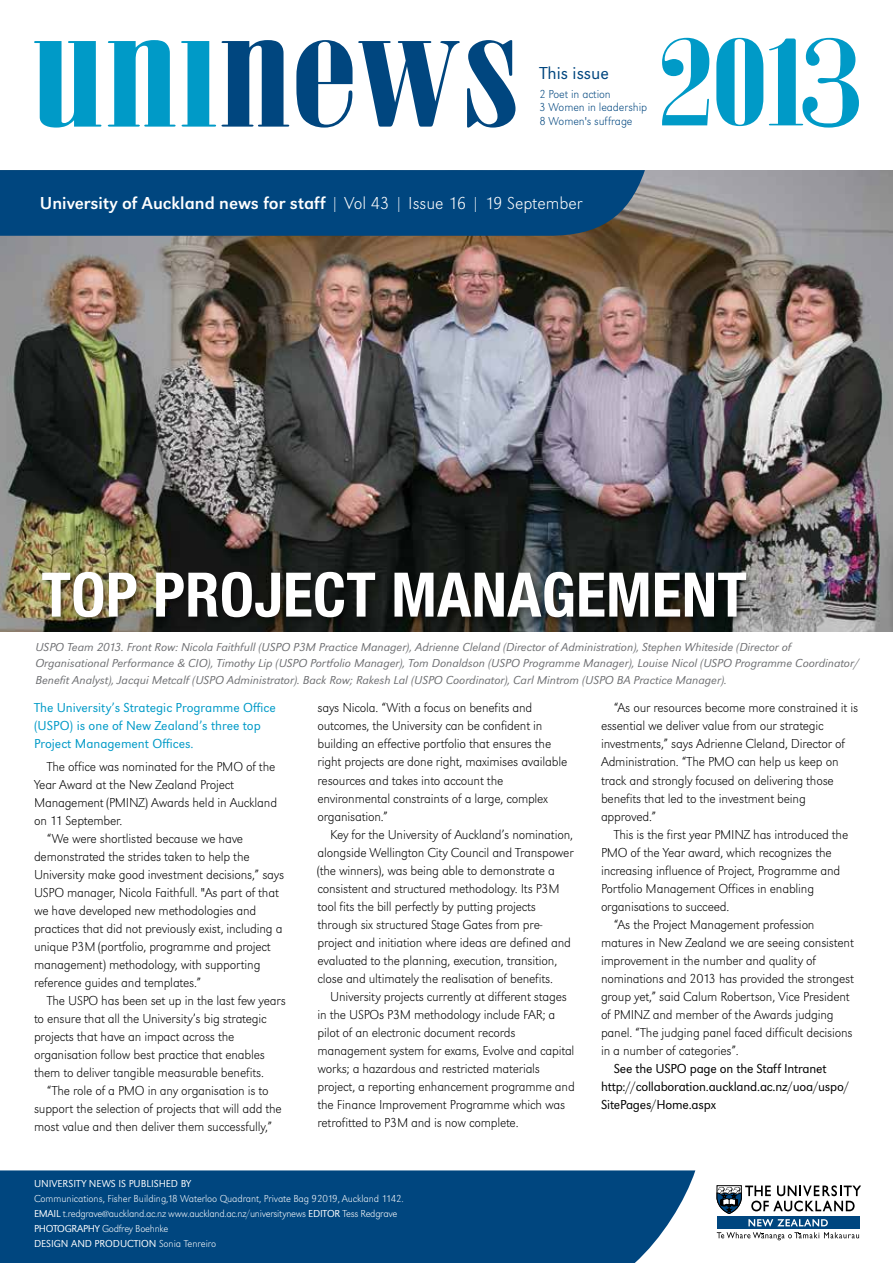
<style>
.page{position:relative;width:893px;height:1263px;background:#fff}
.page>*{position:absolute;margin:0;border:0;box-sizing:border-box;transform-origin:0 0}
.Heading_on_photos_41{font:700 condensed 61.5px "Helvetica Neue";letter-spacing:.005em;color:#fff}
.t1{font:18px "Grot Macron Reg";color:#fff}
.t2{font:300 18px "Grot Macron";color:#00467f}
.Bodycopy_9_12{font:13.5px/18px "Grot Macron Extra Lt";letter-spacing:-.015em;color:#000}
.Body_copy_faculty_co{font:300 13.5px/18px "Grot Macron";color:#009ac7}
.Bodycopy_9_12-2{font:300 13.5px/18px "Grot Macron";letter-spacing:-.015em;color:#000}
.Continued{font:12px/16.5px "Grot Macron Light Ita";color:#6d6e71}
.t3{font:12px "Grot Macron Extra Lt";letter-spacing:-.005em;color:#00467f}
.t4{font:10.5px/15px "Grot Macron Extra Lt";letter-spacing:-.025em;color:#fff}
.t5{font:300 10.5px "Grot Macron";letter-spacing:-.005em;color:#fff}
.s1{font-family:"Grot Macron Extra Lt"}
.s2{font-family:"Grot Macron";font-weight:300}
.s3{font-family:"Grot Macron Extra Lt";font-weight:400}
</style>
<div class="page">
<svg style="left:34px;top:40px;width:481px;height:88px"></svg>
<svg style="left:662px;top:38px;width:197px;height:90px"></svg>
<div style="left:0;top:1170px;width:695px;height:93px;background:#00467f"></div>
<svg style="left:717px;top:1226px;width:142px;height:3px"></svg>
<svg style="left:717px;top:1185px;width:144px;height:41px"></svg>
<svg style="left:717px;top:1232px;width:142px;height:8px"></svg>
<img style="left:0;top:170px;width:893px;height:461px">
<div style="left:0;top:170px;width:645px;height:66px;background:#00467f"></div>
<div style="left:41px;top:570px;width:713px;height:54px;background:#000;opacity:.4"></div>
<p class="t2" style="left:539px;top:62px;width:71px">This issue</p>
<p class="t3" style="left:539px;top:87px;width:73px">2 Poet in action</p>
<p class="t3" style="left:539px;top:100px;width:109px">3 Women in leadership</p>
<p class="t3" style="left:539px;top:114px;width:95px">8 Women's suffrage</p>
<p class="t1" style="left:40px;top:193px;width:544px">University of Auckland news for staff <span class="s1">| Vol 43 | Issue 16 | 19 September</span></p>
<p class="Heading_on_photos_41" style="left:41px;top:544px;width:707px">TOP PROJECT MANAGEMENT</p>
<p class="Continued" style="left:35px;top:638px;width:825px">USPO Team 2013. Front Row: Nicola Faithfull (USPO P3M Practice Manager), Adrienne Cleland (Director of Administration), Stephen Whiteside (Director of<br>Organisational Performance &amp; CIO), Timothy Lip (USPO Portfolio Manager), Tom Donaldson (USPO Programme Manager), Louise Nicol (USPO Programme Coordinator/<br>Benefit Analyst), Jacqui Metcalf (USPO Administrator). Back Row; Rakesh Lal (USPO Coordinator), Carl Mintrom (USPO BA Practice Manager).</p>
<p class="Bodycopy_9_12" style="left:601px;top:699px;width:259px;text-indent:13px">“As our resources become more constrained it is essential we deliver value from our strategic investments,” says Adrienne Cleland, Director of Administration. “The PMO can help us keep on track and strongly focused on delivering those benefits that led to the investment being approved.”</p>
<p class="Bodycopy_9_12" style="left:601px;top:825px;width:249px;text-indent:13px">This is the first year PMINZ has introduced the PMO of the Year award, which recognizes the increasing influence of Project, Programme and Portfolio Management Offices in enabling organisations to succeed.</p>
<p class="Bodycopy_9_12" style="left:601px;top:915px;width:255px;text-indent:13px">“As the Project Management profession matures in New Zealand we are seeing consistent improvement in the number and quality of nominations and 2013 has provided the strongest group yet,” said Calum Robertson, Vice President of PMINZ and member of the Awards judging panel. “The judging panel faced difficult decisions in a number of categories”.</p>
<p class="Bodycopy_9_12-2" style="left:601px;top:1059px;width:250px;text-indent:13px">See the USPO page on the Staff Intranet http://collaboration.auckland.ac.nz/uoa/uspo/<br>SitePages/Home.aspx</p>
<p class="Bodycopy_9_12" style="left:317px;top:699px;width:251px">says Nicola. “With a focus on benefits and outcomes, the University can be confident in building an effective portfolio that ensures the right projects are done right, maximises available resources and takes into account the environmental constraints of a large, complex organisation.”</p>
<p class="Bodycopy_9_12" style="left:317px;top:825px;width:258px;text-indent:13px">Key for the University of Auckland’s nomination, alongside Wellington City Council and Transpower (the winners), was being able to demonstrate a consistent and structured methodology. Its P3M tool fits the bill perfectly by putting projects through six structured Stage Gates from pre&shy;project and initiation where ideas are defined and evaluated to the planning, execution, transition, close and ultimately the realisation of benefits.</p>
<p class="Bodycopy_9_12" style="left:317px;top:987px;width:259px;text-indent:13px">University projects currently at different stages in the USPOs P3M methodology include FAR; a pilot of an electronic document records management system for exams, Evolve and capital works; a hazardous and restricted materials project, a reporting enhancement programme and the Finance Improvement Programme which was retrofitted to P3M and is now complete.</p>
<p class="Body_copy_faculty_co" style="left:34px;top:699px;width:243px">The University’s Strategic Programme Office (USPO) is one of New Zealand’s three top<br>Project Management Offices.</p>
<p class="Bodycopy_9_12" style="left:34px;top:757px;width:245px;text-indent:13px">The office was nominated for the PMO of the Year Award at the New Zealand Project Management (PMINZ) Awards held in Auckland on 11 September.</p>
<p class="Bodycopy_9_12" style="left:34px;top:829px;width:252px;text-indent:13px">“We were shortlisted because we have demonstrated the strides taken to help the University make good investment decisions,” says USPO manager, Nicola Faithfull. "As part of that we have developed new methodologies and practices that did not previously exist, including a unique P3M (portfolio, programme and project management) methodology, with supporting reference guides and templates.”</p>
<p class="Bodycopy_9_12" style="left:34px;top:991px;width:253px;text-indent:13px">The USPO has been set up in the last few years to ensure that all the University’s big strategic projects that have an impact across the organisation follow best practice that enables them to deliver tangible measurable benefits.</p>
<p class="Bodycopy_9_12" style="left:34px;top:1081px;width:249px;text-indent:13px">“The role of a PMO in any organisation is to support the selection of projects that will add the most value and then deliver them successfully,”</p>
<p class="t5" style="left:34px;top:1178px;width:159px">UNIVERSITY NEWS IS PUBLISHED BY</p>
<p class="t4" style="left:34px;top:1191px;width:371px">Communications, Fisher Building,18 Waterloo Quadrant, Private Bag 92019, Auckland 1142.<br><span class="s2">EMAIL</span> t.redgrave@auckland.ac.nz www.auckland.ac.nz/universitynews <span class="s2">EDITOR</span> Tess Redgrave<br><span class="s2">PHOTOGRAPHY</span> Godfrey Boehnke</p>
<p class="t5" style="left:34px;top:1238px;width:184px">DESIGN AND PRODUCTION <span class="s3">Sonia Tenreiro</span></p>
</div>
